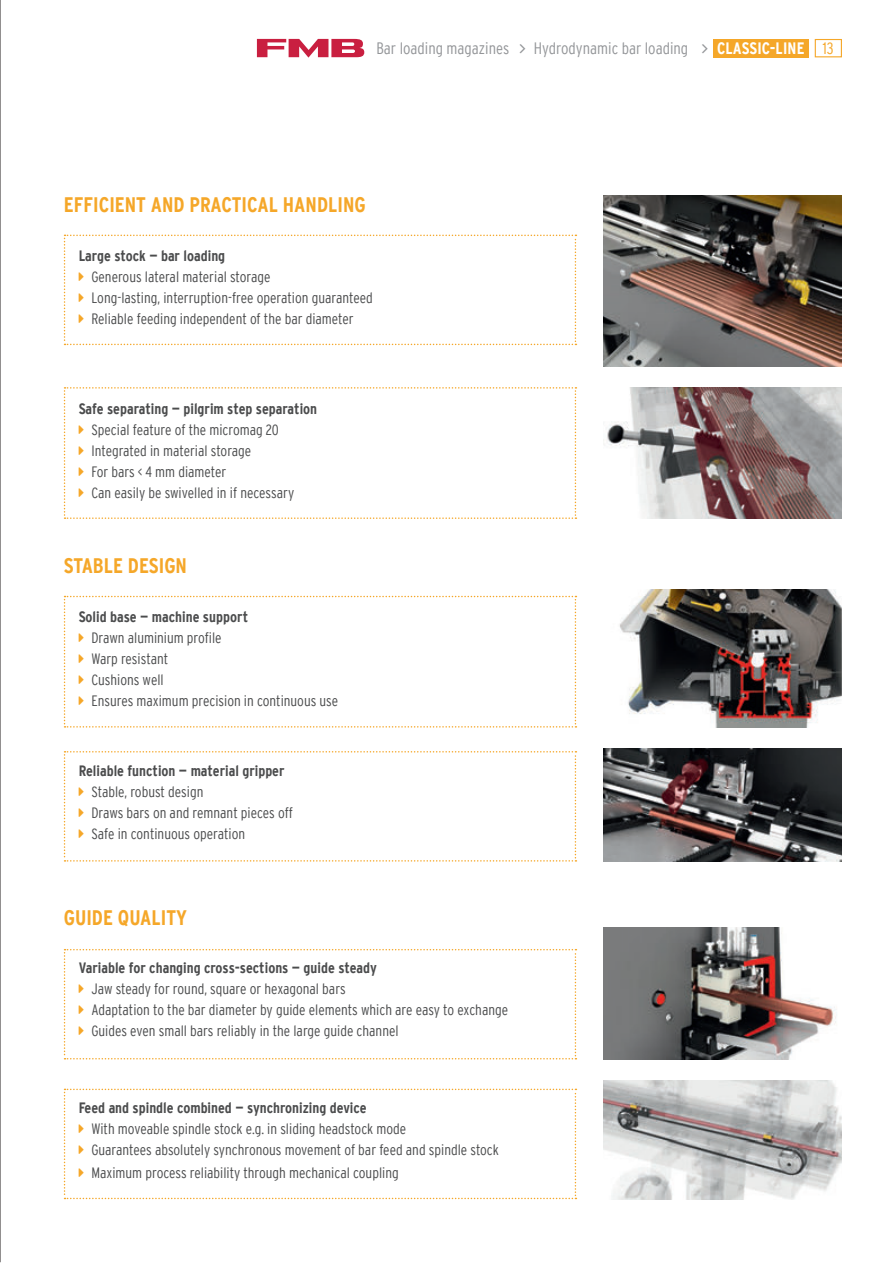
<style>
.page{position:relative;width:893px;height:1263px;background:#fff}
.page>*{position:absolute;margin:0;border:0;box-sizing:border-box;transform-origin:0 0}
.t1{font:700 condensed 21px "Interstate";color:#f5a729}
.t2{font:300 condensed 16.5px "Interstate";color:#939598}
.t3{font:700 condensed 16.5px "Interstate";letter-spacing:.01em;color:#fff}
.t4{font:300 condensed 15px/21px "Interstate";color:#4b4c4d}
.t5{font:700 condensed 15px "Interstate";color:#4b4c4d}
.s1{font-weight:300;color:#f5a729}
</style>
<div class="page">
<hr style="left:0;top:0;width:1px;height:1262px;background:#231f20">
<div style="left:815px;top:39px;width:27px;height:18px;border:1px solid #f5a729"></div>
<svg style="left:257px;top:39px;width:107px;height:19px"></svg>
<div style="left:713px;top:39px;width:96px;height:18px;background:#f5a729"></div>
<img style="left:604px;top:196px;width:238px;height:170px">
<img style="left:604px;top:387px;width:238px;height:132px">
<img style="left:619px;top:589px;width:223px;height:139px">
<img style="left:604px;top:748px;width:238px;height:114px">
<img style="left:604px;top:927px;width:233px;height:132px">
<img style="left:604px;top:1080px;width:238px;height:119px">
<svg style="left:64px;top:235px;width:512px;height:110px"></svg>
<svg style="left:64px;top:387px;width:512px;height:132px"></svg>
<svg style="left:64px;top:596px;width:512px;height:132px"></svg>
<svg style="left:64px;top:751px;width:512px;height:111px"></svg>
<svg style="left:64px;top:949px;width:512px;height:110px"></svg>
<svg style="left:64px;top:1089px;width:512px;height:110px"></svg>
<p class="t2" style="left:376px;top:38px;width:134px">Bar loading magazines</p>
<p class="t2" style="left:534px;top:38px;width:156px">Hydrodynamic bar loading</p>
<p class="t3" style="left:717px;top:39px;width:118px">CLASSIC-LINE <span class="s1">13</span></p>
<h1 class="t1" style="left:64px;top:193px;width:303px">EFFICIENT AND PRACTICAL HANDLING</h1>
<p class="t5" style="left:79px;top:248px;width:148px">Large stock — bar loading</p>
<p class="t4" style="left:91px;top:266px;width:283px">Generous lateral material storage<br>Long-lasting, interruption-free operation guaranteed<br>Reliable feeding independent of the bar diameter</p>
<p class="t5" style="left:79px;top:400px;width:240px">Safe separating — pilgrim step separation</p>
<p class="t4" style="left:91px;top:419px;width:204px">Special feature of the micromag 20<br>Integrated in material storage<br>For bars &lt; 4 mm diameter<br>Can easily be swivelled in if necessary</p>
<h1 class="t1" style="left:64px;top:554px;width:125px">STABLE DESIGN</h1>
<p class="t5" style="left:79px;top:609px;width:171px">Solid base — machine support</p>
<p class="t4" style="left:91px;top:627px;width:248px">Drawn aluminium profile<br>Warp resistant<br>Cushions well<br>Ensures maximum precision in continuous use</p>
<p class="t5" style="left:79px;top:762px;width:207px">Reliable function — material gripper</p>
<p class="t4" style="left:91px;top:781px;width:203px">Stable, robust design<br>Draws bars on and remnant pieces off<br>Safe in continuous operation</p>
<h1 class="t1" style="left:64px;top:905px;width:125px">GUIDE QUALITY</h1>
<p class="t5" style="left:79px;top:960px;width:300px">Variable for changing cross-sections — guide steady</p>
<p class="t4" style="left:91px;top:978px;width:418px">Jaw steady for round, square or hexagonal bars<br>Adaptation to the bar diameter by guide elements which are easy to exchange<br>Guides even small bars reliably in the large guide channel</p>
<p class="t5" style="left:79px;top:1099px;width:289px">Feed and spindle combined — synchronizing device</p>
<p class="t4" style="left:91px;top:1118px;width:409px">With moveable spindle stock e.g. in sliding headstock mode<br>Guarantees absolutely synchronous movement of bar feed and spindle stock</p>
<p class="t4" style="left:91px;top:1162px;width:309px">Maximum process reliability through mechanical coupling</p>
</div>
